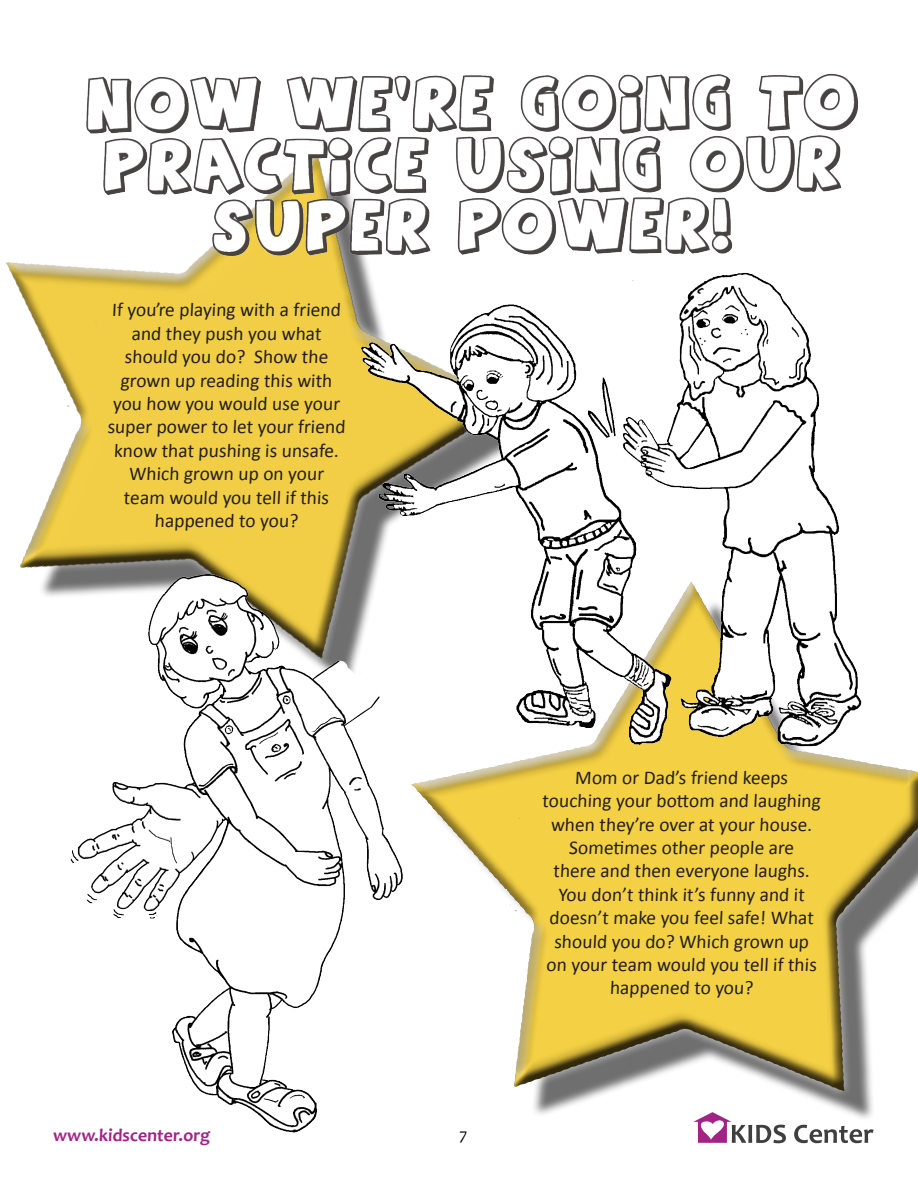
<style>
.page{position:relative;width:918px;height:1188px;background:#fff}
.page>*{position:absolute;margin:0;border:0;box-sizing:border-box;transform-origin:0 0}
.t1{font:19.5px/23.4px "Calibri";color:#231f20;text-align:center}
.t2{font:700 18px "Candara";color:#a12385}
.t3{font:16.5px "Candara";color:#000}
</style>
<div class="page">
<svg style="left:6px;top:262px;width:363px;height:334px;fill:#f1ce45"></svg>
<img style="left:232px;top:439px;width:642px;height:705px">
<div style="left:404px;top:581px;width:514px;height:520px;background:#231f20;opacity:.75"></div>
<img style="left:328px;top:268px;width:536px;height:539px">
<img style="left:57px;top:553px;width:360px;height:581px">
<img style="left:68px;top:74px;width:790px;height:192px">
<img style="left:907px;top:581px;width:11px;height:520px">
<p class="t1" style="left:107px;top:298px;width:241px">If you’re playing with a friend and they push you what should you do? Show the grown up reading this with you how you would use your super power to let your friend know that pushing is unsafe.<br>Which grown up on your team would you tell if this happened to you?</p>
<p class="t2" style="left:53px;top:1124px;width:160px">www.kidscenter.org</p>
<p class="t3" style="left:459px;top:1124px;width:10px">7</p>
<p class="t1" style="left:542px;top:766px;width:281px">Mom or Dad’s friend keeps touching your bottom and laughing when they’re over at your house.<br>Sometimes other people are<br>there and then everyone laughs.<br>You don’t think it’s funny and it doesn’t make you feel safe! What should you do? Which grown up on your team would you tell if this happened to you?</p>
</div>
